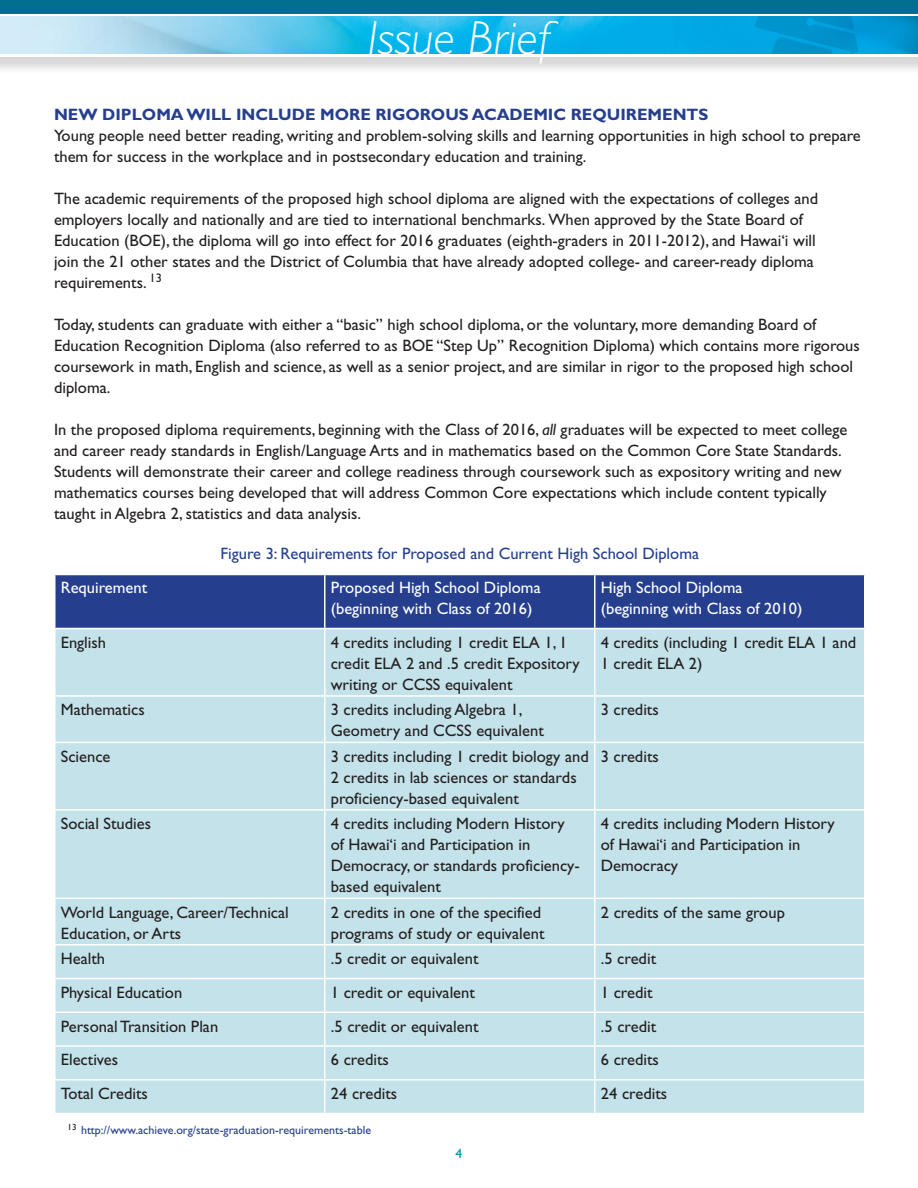
<style>
.page{position:relative;width:918px;height:1188px;background:#fff}
.page>*{position:absolute;margin:0;border:0;box-sizing:border-box;transform-origin:0 0}
.t1{font:italic 300 48px "Gill Sans CE";color:#fff}
.t2{font:16.5px/21px "Gill Sans CE";color:#231f20}
.t3{font:16.5px/21px "Gill Sans CE";color:#fff}
.t4{font:16.5px "Gill Sans CE";color:#253f8e}
.t5{font:700 16.5px "Gill Sans CE";color:#253f8e}
.t6{font:13.5px "Gill Sans CE";color:#0094ad}
.t7{font:12px "Gill Sans CE";color:#253f8e}
.s1{font-style:italic}
</style>
<div class="page">
<div style="left:0;top:0;width:918px;height:76px;background:#231f20;opacity:.18"></div>
<div style="left:0;top:0;width:918px;height:57px;background:#fff"></div>
<div style="left:0;top:0;width:918px;height:14px;background:#006e90"></div>
<img style="left:0;top:16px;width:918px;height:38px">
<div style="left:56px;top:575px;width:808px;height:53px;background:#253f8e"></div>
<div style="left:56px;top:629px;width:808px;height:484px;background:#c4e2ea"></div>
<hr style="left:324px;top:629px;width:2px;height:66px;background:#fff">
<hr style="left:594px;top:629px;width:2px;height:66px;background:#fff">
<hr style="left:54px;top:695px;width:271px;height:2px;background:#fff">
<hr style="left:325px;top:695px;width:270px;height:2px;background:#fff">
<hr style="left:324px;top:697px;width:2px;height:45px;background:#fff">
<hr style="left:595px;top:695px;width:271px;height:2px;background:#fff">
<hr style="left:594px;top:697px;width:2px;height:45px;background:#fff">
<hr style="left:54px;top:742px;width:271px;height:1px;background:#fff">
<hr style="left:325px;top:742px;width:270px;height:1px;background:#fff">
<hr style="left:324px;top:743px;width:2px;height:66px;background:#fff">
<hr style="left:595px;top:742px;width:271px;height:1px;background:#fff">
<hr style="left:594px;top:743px;width:2px;height:66px;background:#fff">
<hr style="left:54px;top:809px;width:271px;height:2px;background:#fff">
<hr style="left:325px;top:809px;width:270px;height:2px;background:#fff">
<hr style="left:324px;top:811px;width:2px;height:87px;background:#fff">
<hr style="left:595px;top:809px;width:271px;height:2px;background:#fff">
<hr style="left:594px;top:811px;width:2px;height:87px;background:#fff">
<hr style="left:54px;top:898px;width:271px;height:1px;background:#fff">
<hr style="left:325px;top:898px;width:270px;height:1px;background:#fff">
<hr style="left:324px;top:899px;width:2px;height:45px;background:#fff">
<hr style="left:595px;top:898px;width:271px;height:1px;background:#fff">
<hr style="left:594px;top:899px;width:2px;height:45px;background:#fff">
<hr style="left:54px;top:944px;width:271px;height:2px;background:#fff">
<hr style="left:325px;top:944px;width:270px;height:2px;background:#fff">
<hr style="left:324px;top:946px;width:2px;height:32px;background:#fff">
<hr style="left:595px;top:944px;width:271px;height:2px;background:#fff">
<hr style="left:594px;top:946px;width:2px;height:32px;background:#fff">
<hr style="left:54px;top:978px;width:271px;height:1px;background:#fff">
<hr style="left:325px;top:978px;width:270px;height:1px;background:#fff">
<hr style="left:324px;top:979px;width:2px;height:33px;background:#fff">
<hr style="left:595px;top:978px;width:271px;height:1px;background:#fff">
<hr style="left:594px;top:979px;width:2px;height:33px;background:#fff">
<hr style="left:54px;top:1012px;width:271px;height:1px;background:#fff">
<hr style="left:325px;top:1012px;width:270px;height:1px;background:#fff">
<hr style="left:324px;top:1013px;width:2px;height:32px;background:#fff">
<hr style="left:595px;top:1012px;width:271px;height:1px;background:#fff">
<hr style="left:594px;top:1013px;width:2px;height:32px;background:#fff">
<hr style="left:54px;top:1045px;width:271px;height:2px;background:#fff">
<hr style="left:325px;top:1045px;width:270px;height:2px;background:#fff">
<hr style="left:324px;top:1047px;width:2px;height:32px;background:#fff">
<hr style="left:595px;top:1045px;width:271px;height:2px;background:#fff">
<hr style="left:594px;top:1047px;width:2px;height:32px;background:#fff">
<hr style="left:54px;top:1079px;width:271px;height:2px;background:#fff">
<hr style="left:325px;top:1079px;width:270px;height:2px;background:#fff">
<hr style="left:324px;top:1081px;width:2px;height:32px;background:#fff">
<hr style="left:595px;top:1079px;width:271px;height:2px;background:#fff">
<hr style="left:594px;top:1081px;width:2px;height:32px;background:#fff">
<hr style="left:324px;top:575px;width:2px;height:53px;background:#fff">
<hr style="left:594px;top:575px;width:2px;height:53px;background:#fff">
<h1 class="t1" style="left:368px;top:10px;width:184px">Issue Brief</h1>
<p class="t5" style="left:54px;top:104px;width:656px">NEW DIPLOMA WILL INCLUDE MORE RIGOROUS ACADEMIC REQUIREMENTS</p>
<p class="t2" style="left:54px;top:125px;width:808px">Young people need better reading, writing and problem-solving skills and learning opportunities in high school to prepare them for success in the workplace and in postsecondary education and training.</p>
<p class="t2" style="left:54px;top:188px;width:766px">The academic requirements of the proposed high school diploma are aligned with the expectations of colleges and employers locally and nationally and are tied to international benchmarks. When approved by the State Board of Education (BOE), the diploma will go into effect for 2016 graduates (eighth-graders in 2011-2012), and Hawai‘i will join the 21 other states and the District of Columbia that have already adopted college- and career-ready diploma requirements. <sup>13</sup></p>
<p class="t2" style="left:54px;top:314px;width:807px">Today, students can graduate with either a “basic” high school diploma, or the voluntary, more demanding Board of Education Recognition Diploma (also referred to as BOE “Step Up” Recognition Diploma) which contains more rigorous coursework in math, English and science, as well as a senior project, and are similar in rigor to the proposed high school diploma.</p>
<p class="t2" style="left:54px;top:419px;width:795px">In the proposed diploma requirements, beginning with the Class of 2016, <span class="s1">all</span> graduates will be expected to meet college and career ready standards in English/Language Arts and in mathematics based on the Common Core State Standards.<br>Students will demonstrate their career and college readiness through coursework such as expository writing and new mathematics courses being developed that will address Common Core expectations which include content typically taught in Algebra 2, statistics and data analysis.</p>
<p class="t4" style="left:220px;top:544px;width:480px">Figure 3: Requirements for Proposed and Current High School Diploma</p>
<p class="t3" style="left:61px;top:577px;width:88px">Requirement</p>
<p class="t3" style="left:331px;top:577px;width:211px">Proposed High School Diploma (beginning with Class of 2016)</p>
<p class="t3" style="left:601px;top:577px;width:203px">High School Diploma (beginning with Class of 2010)</p>
<p class="t2" style="left:61px;top:632px;width:47px">English</p>
<p class="t2" style="left:331px;top:632px;width:251px">4 credits including 1 credit ELA 1, 1 credit ELA 2 and .5 credit Expository writing or CCSS equivalent</p>
<p class="t2" style="left:601px;top:632px;width:257px">4 credits (including 1 credit ELA 1 and<br>1 credit ELA 2)</p>
<p class="t2" style="left:61px;top:699px;width:86px">Mathematics</p>
<p class="t2" style="left:331px;top:699px;width:215px">3 credits including Algebra 1,<br>Geometry and CCSS equivalent</p>
<p class="t2" style="left:601px;top:699px;width:60px">3 credits</p>
<p class="t2" style="left:61px;top:746px;width:51px">Science</p>
<p class="t2" style="left:331px;top:746px;width:259px">3 credits including 1 credit biology and<br>2 credits in lab sciences or standards proficiency-based equivalent</p>
<p class="t2" style="left:601px;top:746px;width:60px">3 credits</p>
<p class="t2" style="left:61px;top:813px;width:92px">Social Studies</p>
<p class="t2" style="left:331px;top:813px;width:251px">4 credits including Modern History of Hawai‘i and Participation in<br>Democracy, or standards proficiency&shy;based equivalent</p>
<p class="t2" style="left:601px;top:813px;width:236px">4 credits including Modern History of Hawai‘i and Participation in<br>Democracy</p>
<p class="t2" style="left:61px;top:902px;width:230px">World Language, Career/Technical<br>Education, or Arts</p>
<p class="t2" style="left:331px;top:902px;width:215px">2 credits in one of the specified programs of study or equivalent</p>
<p class="t2" style="left:601px;top:902px;width:186px">2 credits of the same group</p>
<p class="t2" style="left:61px;top:948px;width:46px">Health</p>
<p class="t2" style="left:331px;top:948px;width:149px">.5 credit or equivalent</p>
<p class="t2" style="left:601px;top:948px;width:57px">.5 credit</p>
<p class="t2" style="left:61px;top:982px;width:123px">Physical Education</p>
<p class="t2" style="left:331px;top:982px;width:146px">1 credit or equivalent</p>
<p class="t2" style="left:601px;top:982px;width:53px">1 credit</p>
<p class="t2" style="left:61px;top:1016px;width:159px">Personal Transition Plan</p>
<p class="t2" style="left:331px;top:1016px;width:149px">.5 credit or equivalent</p>
<p class="t2" style="left:601px;top:1016px;width:57px">.5 credit</p>
<p class="t2" style="left:61px;top:1049px;width:59px">Electives</p>
<p class="t2" style="left:331px;top:1049px;width:60px">6 credits</p>
<p class="t2" style="left:601px;top:1049px;width:60px">6 credits</p>
<p class="t2" style="left:61px;top:1083px;width:89px">Total Credits</p>
<p class="t2" style="left:331px;top:1083px;width:68px">24 credits</p>
<p class="t2" style="left:601px;top:1083px;width:68px">24 credits</p>
<p class="t7" style="left:68px;top:1123px;width:305px"><sup>13</sup> http://www.achieve.org/state-graduation-requirements-table</p>
<p class="t6" style="left:456px;top:1146px;width:8px">4</p>
</div>
